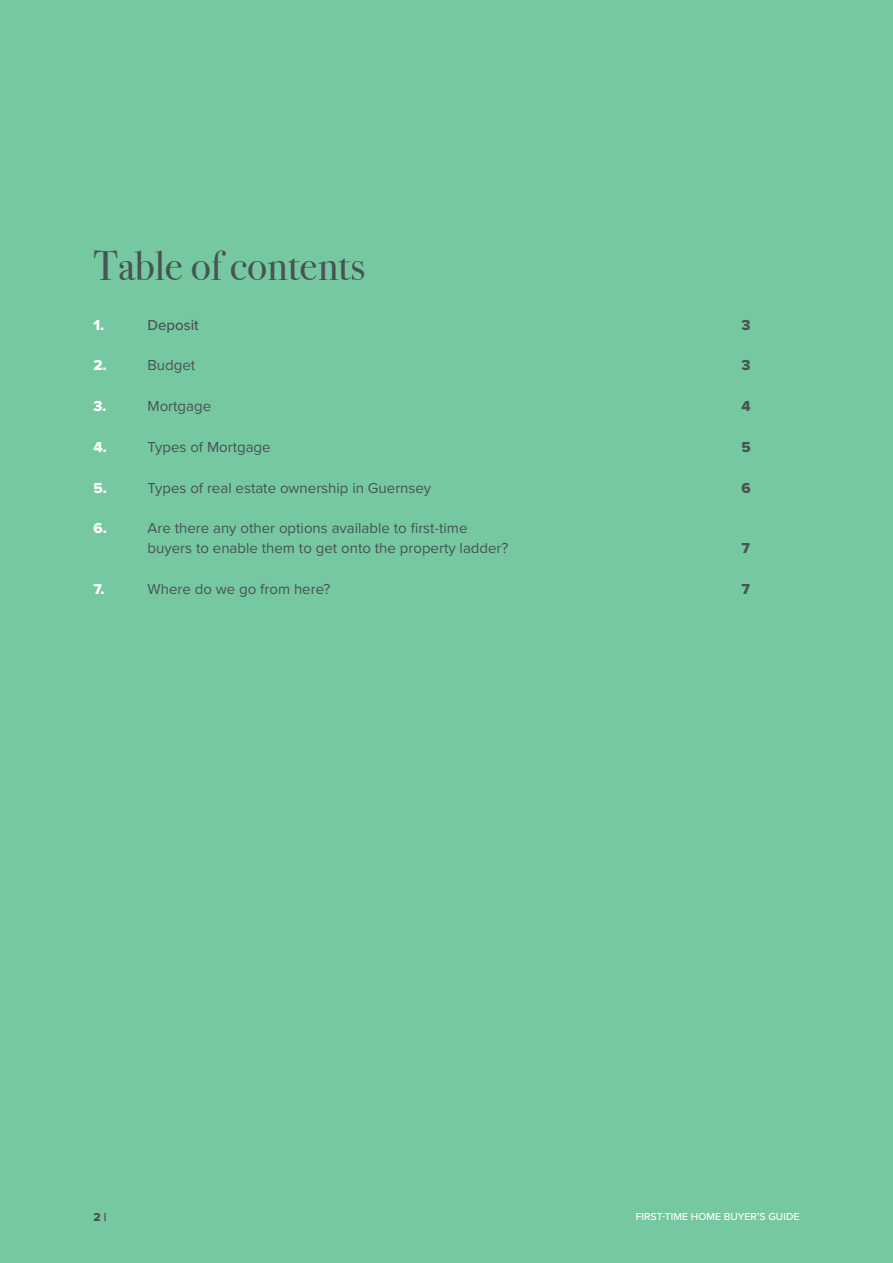
<style>
.page{position:relative;width:893px;height:1263px;background:#76c8a1}
.page>*{position:absolute;margin:0;border:0;box-sizing:border-box;transform-origin:0 0}
.t1{font:42px "Bodoni Svty Two ITCTT";color:#475355}
.t2{font:15px/19.5px "Proxima Nova";color:#475355}
.t3{font:15px "Proxima Nova Extrabld";color:#fff}
.t4{font:500 15px "Proxima Nova";color:#475355}
.t5{font:15px "Proxima Nova Extrabld";color:#475355}
.t6{font:12px "Proxima Nova Extrabld";color:#475355}
.t7{font:500 10.5px "Proxima Nova";color:#fff}
</style>
<div class="page">
<p class="t1" style="left:94px;top:232px;width:273px">Table of contents</p>
<p class="t3" style="left:94px;top:313px;width:12px">1.</p>
<p class="t4" style="left:148px;top:313px;width:53px">Deposit</p>
<p class="t5" style="left:742px;top:313px;width:11px">3</p>
<p class="t3" style="left:94px;top:354px;width:15px">2.</p>
<p class="t2" style="left:148px;top:355px;width:49px">Budget</p>
<p class="t5" style="left:742px;top:354px;width:11px">3</p>
<p class="t3" style="left:94px;top:395px;width:15px">3.</p>
<p class="t2" style="left:148px;top:396px;width:65px">Mortgage</p>
<p class="t5" style="left:742px;top:395px;width:11px">4</p>
<p class="t3" style="left:94px;top:436px;width:15px">4.</p>
<p class="t2" style="left:148px;top:436px;width:125px">Types of Mortgage</p>
<p class="t5" style="left:742px;top:436px;width:11px">5</p>
<p class="t3" style="left:94px;top:476px;width:15px">5.</p>
<p class="t2" style="left:148px;top:477px;width:285px">Types of real estate ownership in Guernsey</p>
<p class="t5" style="left:742px;top:476px;width:11px">6</p>
<p class="t3" style="left:94px;top:517px;width:15px">6.</p>
<p class="t2" style="left:148px;top:518px;width:362px">Are there any other options available to first-time buyers to enable them to get onto the property ladder?</p>
<p class="t5" style="left:742px;top:537px;width:10px">7</p>
<p class="t3" style="left:94px;top:577px;width:13px">7.</p>
<p class="t2" style="left:148px;top:578px;width:184px">Where do we go from here?</p>
<p class="t5" style="left:742px;top:577px;width:10px">7</p>
<p class="t6" style="left:94px;top:1208px;width:14px">2 |</p>
<p class="t7" style="left:636px;top:1209px;width:165px">FIRST-TIME HOME BUYER’S GUIDE</p>
</div>
